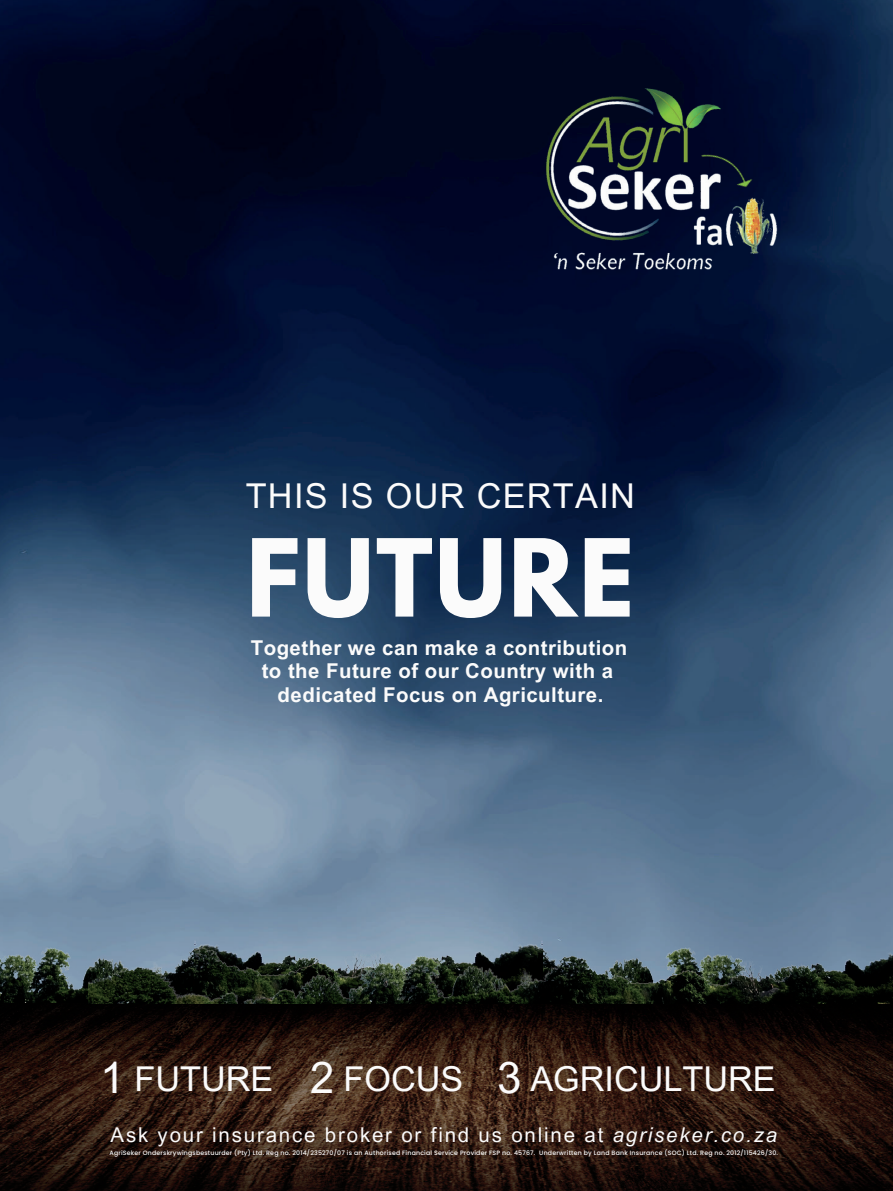
<style>
.page{position:relative;width:893px;height:1191px;background:#fff}
.page>*{position:absolute;margin:0;border:0;box-sizing:border-box;transform-origin:0 0}
.t1{font:700 95.1px "League Spartan";letter-spacing:.025em;color:#fbfbfb}
.t2{font:34.2px "Arial MT Pro";color:#fbfbfb}
.t3{font:34.2px "Arial MT Pro";letter-spacing:.04em;color:#fbfbfb}
.t4{font:700 20.4px/23.7px "Arial MT Pro";letter-spacing:.02em;color:#fbfbfb;text-align:center}
.t5{font:20.4px "Arial MT Pro";letter-spacing:.09em;color:#fbfbfb}
.t6{font:500 6.3px "Poppins";letter-spacing:.03em;color:#fbfbfb}
.s1{font-size:43.65px}
.s2{font-style:italic}
</style>
<div class="page">
<img style="left:0;top:1002px;width:893px;height:189px">
<img style="left:0;top:0;width:893px;height:938px">
<img style="left:543px;top:938px;width:350px;height:7px">
<img style="left:0;top:938px;width:543px;height:64px">
<img style="left:88px;top:945px;width:805px;height:58px">
<img style="left:542px;top:85px;width:239px;height:193px">
<img style="left:683px;top:128px;width:92px;height:74px">
<p class="t3" style="left:246px;top:476px;width:391px">THIS IS OUR CERTAIN</p>
<p class="t1" style="left:246px;top:503px;width:389px">FUTURE</p>
<p class="t4" style="left:251px;top:636px;width:378px">Together we can make a contribution to the Future of our Country with a dedicated Focus on Agriculture.</p>
<p class="t2" style="left:100px;top:1059px;width:677px"><span class="s1">1</span> FUTURE <span class="s1">2</span> FOCUS <span class="s1">3</span> AGRICULTURE</p>
<p class="t5" style="left:111px;top:1122px;width:668px">Ask your insurance broker or find us online at <span class="s2">agriseker.co.za</span></p>
<p class="t6" style="left:109px;top:1149px;width:670px">AgriSeker Onderskrywingsbestuurder (Pty) Ltd. Reg no. 2014/235270/07 is an Authorised Financial Service Provider FSP no. 45767. Underwritten by Land Bank Insurance (SOC) Ltd. Reg no. 2012/115426/30.</p>
</div>
